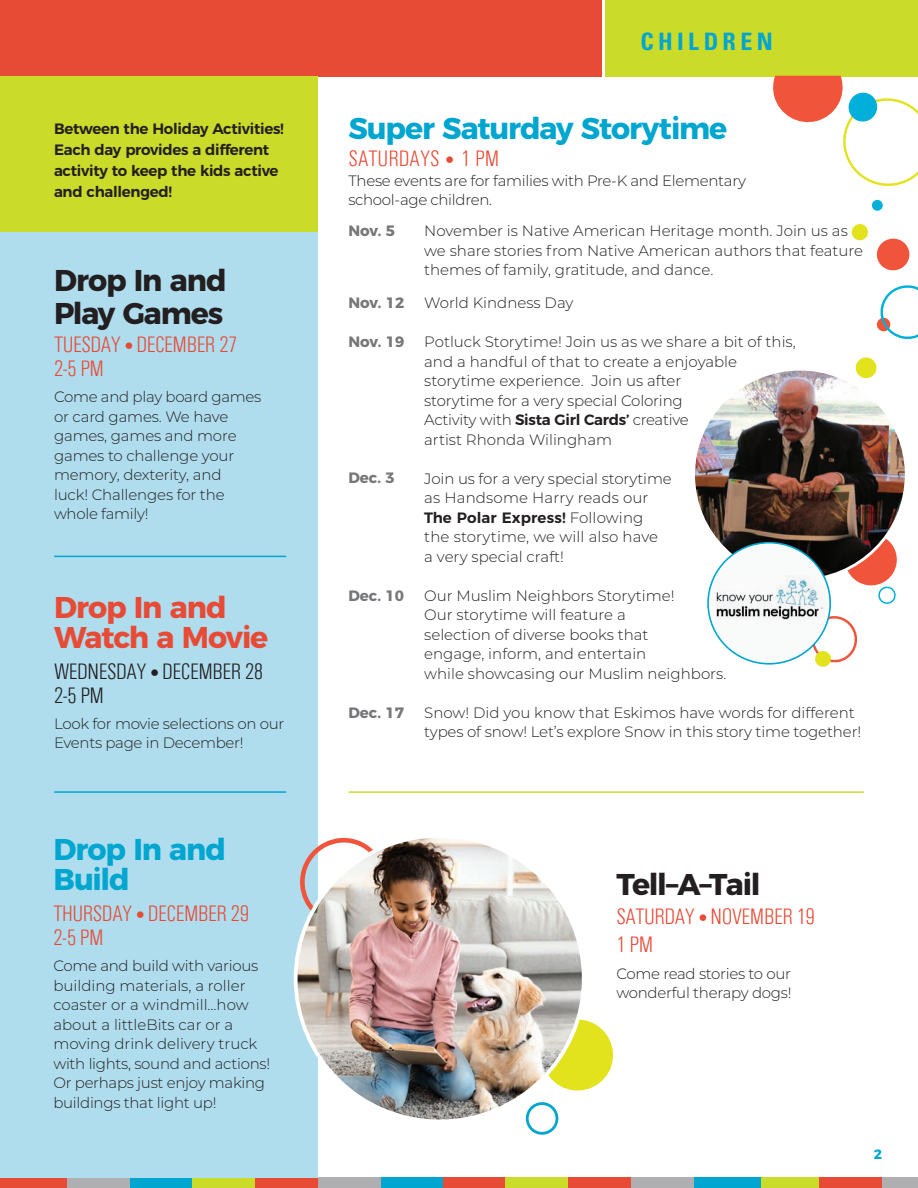
<style>
.page{position:relative;width:918px;height:1188px;background:#fff}
.page>*{position:absolute;margin:0;border:0;box-sizing:border-box;transform-origin:0 0}
.t1{font:700 30px/30px "Montserrat";letter-spacing:-.035em;color:#00a6cf}
.t2{font:700 30px/33px "Montserrat";letter-spacing:-.04em;color:#231f20}
.t3{font:700 30px/30px "Montserrat";letter-spacing:-.035em;color:#e74b36}
.t4{font:700 condensed 24px "Univers";letter-spacing:.185em;color:#00a6cf}
.t5{font:300 condensed 22.5px/24px "Univers";letter-spacing:-.02em;color:#e74b36}
.t6{font:300 condensed 22.5px/24px "Univers";letter-spacing:-.02em;color:#231f20}
.t7{font:300 condensed 22.5px "Univers";color:#e74b36}
.t8{font:300 15px/19.5px "Montserrat";letter-spacing:-.01em;color:#231f20}
.t9{font:600 15px/21px "Montserrat";letter-spacing:-.02em;color:#231f20}
.t10{font:700 15px "Montserrat";color:#767779}
.t11{font:700 13.5px "Montserrat";color:#00a6cf}
.s1{font-size:18px}
.s2{font-weight:600}
</style>
<div class="page">
<div style="left:0;top:1177px;width:67px;height:11px;background:#e74b36"></div>
<div style="left:130px;top:1177px;width:62px;height:11px;background:#00a6cf"></div>
<div style="left:192px;top:1177px;width:63px;height:11px;background:#cadb2a"></div>
<div style="left:255px;top:1177px;width:63px;height:11px;background:#e74b36"></div>
<div style="left:380px;top:1177px;width:63px;height:11px;background:#00a6cf"></div>
<div style="left:443px;top:1177px;width:63px;height:11px;background:#e74b36"></div>
<div style="left:506px;top:1177px;width:62px;height:11px;background:#cadb2a"></div>
<div style="left:568px;top:1177px;width:63px;height:11px;background:#e74b36"></div>
<div style="left:694px;top:1177px;width:67px;height:11px;background:#00a6cf"></div>
<div style="left:761px;top:1177px;width:63px;height:11px;background:#cadb2a"></div>
<div style="left:67px;top:1177px;width:63px;height:11px;background:#afaeb0"></div>
<div style="left:318px;top:1177px;width:62px;height:11px;background:#afaeb0"></div>
<div style="left:631px;top:1177px;width:63px;height:11px;background:#afaeb0"></div>
<div style="left:820px;top:1177px;width:62px;height:11px;background:#e74b36"></div>
<div style="left:882px;top:1177px;width:36px;height:11px;background:#afaeb0"></div>
<div style="left:0;top:0;width:918px;height:76px;background:#e74b36"></div>
<div style="left:603px;top:0;width:315px;height:76px;background:#cadb2a"></div>
<hr style="left:602px;top:0;width:3px;height:80px;background:#fff">
<hr style="left:349px;top:791px;width:514px;height:2px;background:#cadb2a">
<svg style="left:772px;top:76px;width:146px;height:135px"></svg>
<svg style="left:851px;top:224px;width:17px;height:17px"></svg>
<svg style="left:876px;top:238px;width:34px;height:33px"></svg>
<svg style="left:876px;top:285px;width:42px;height:54px"></svg>
<div style="left:0;top:76px;width:318px;height:1101px;background:#afddee"></div>
<div style="left:0;top:77px;width:318px;height:155px;background:#cadb2a"></div>
<img style="left:696px;top:372px;width:208px;height:203px">
<div style="left:708px;top:543px;width:122px;height:121px;background:#f9fafa;border-radius:50%"></div>
<img style="left:708px;top:575px;width:121px;height:50px">
<svg style="left:854px;top:357px;width:24px;height:23px"></svg>
<svg style="left:811px;top:615px;width:46px;height:52px"></svg>
<svg style="left:841px;top:530px;width:60px;height:74px"></svg>
<hr style="left:55px;top:791px;width:231px;height:2px;background:#00a6cf">
<hr style="left:55px;top:556px;width:231px;height:1px;background:#00a6cf">
<img style="left:296px;top:837px;width:285px;height:281px">
<svg style="left:521px;top:1015px;width:93px;height:120px"></svg>
<p class="t9" style="left:54px;top:117px;width:231px">Between the Holiday Activities!<br>Each day provides a different activity to keep the kids active and challenged!</p>
<h1 class="t2" style="left:54px;top:261px;width:174px">Drop In and<br>Play Games</h1>
<h3 class="t5" style="left:54px;top:332px;width:185px">TUESDAY <span class="s1">•</span>DECEMBER 27<br>2-5 PM</h3>
<p class="t8" style="left:54px;top:387px;width:209px">Come and play board games or card games. We have games, games and more games to challenge your memory, dexterity, and<br>luck! Challenges for the whole family!</p>
<h1 class="t3" style="left:54px;top:590px;width:216px">Drop In and<br>Watch a Movie</h1>
<h3 class="t6" style="left:54px;top:659px;width:211px">WEDNESDAY <span class="s1">•</span>DECEMBER 28<br>2-5 PM</h3>
<p class="t8" style="left:54px;top:713px;width:232px">Look for movie selections on our<br>Events page in December!</p>
<h1 class="t1" style="left:53px;top:832px;width:174px">Drop In and<br>Build</h1>
<h3 class="t5" style="left:53px;top:901px;width:197px">THURSDAY <span class="s1">•</span>DECEMBER 29<br>2-5 PM</h3>
<p class="t8" style="left:53px;top:956px;width:218px">Come and build with various building materials, a roller coaster or a windmill...how about a littleBits car or a moving drink delivery truck with lights, sound and actions!<br>Or perhaps just enjoy making buildings that light up!</p>
<h2 class="t4" style="left:640px;top:27px;width:134px">CHILDREN</h2>
<h1 class="t1" style="left:348px;top:111px;width:380px">Super Saturday Storytime</h1>
<h3 class="t7" style="left:348px;top:146px;width:152px">SATURDAYS <span class="s1">•</span> 1 PM</h3>
<p class="t8" style="left:348px;top:170px;width:399px">These events are for families with Pre-K and Elementary school-age children.</p>
<p class="t10" style="left:348px;top:218px;width:48px">Nov. 5</p>
<p class="t8" style="left:424px;top:220px;width:440px">November is Native American Heritage month. Join us as we share stories from Native American authors that feature themes of family, gratitude, and dance.</p>
<p class="t8" style="left:424px;top:292px;width:151px">World Kindness Day</p>
<p class="t8" style="left:424px;top:331px;width:373px">Potluck Storytime! Join us as we share a bit of this, and a handful of that to create a enjoyable storytime experience. Join us after<br>storytime for a very special Coloring<br>Activity with <span class="s2">Sista Girl Cards’</span> creative<br>artist Rhonda Wilingham</p>
<p class="t8" style="left:424px;top:468px;width:249px">Join us for a very special storytime as Handsome Harry reads our<br><span class="s2">The Polar Express!</span> Following the storytime, we will also have<br>a very special craft!</p>
<p class="t8" style="left:424px;top:585px;width:304px">Our Muslim Neighbors Storytime!<br>Our storytime will feature a<br>selection of diverse books that<br>engage, inform, and entertain<br>while showcasing our Muslim neighbors.</p>
<p class="t8" style="left:424px;top:702px;width:439px">Snow! Did you know that Eskimos have words for different types of snow! Let’s explore Snow in this story time together!</p>
<p class="t10" style="left:348px;top:290px;width:57px">Nov. 12</p>
<p class="t10" style="left:348px;top:330px;width:57px">Nov. 19</p>
<p class="t10" style="left:348px;top:465px;width:47px">Dec. 3</p>
<p class="t10" style="left:348px;top:583px;width:57px">Dec. 10</p>
<p class="t10" style="left:348px;top:700px;width:57px">Dec. 17</p>
<h1 class="t2" style="left:616px;top:866px;width:146px">Tell–A–Tail</h1>
<h3 class="t5" style="left:616px;top:902px;width:200px;line-height:28.5px">SATURDAY <span class="s1">•</span>NOVEMBER 19<br>1 PM</h3>
<p class="t8" style="left:616px;top:963px;width:177px">Come read stories to our wonderful therapy dogs!</p>
<p class="t11" style="left:874px;top:1143px;width:10px">2</p>
</div>
